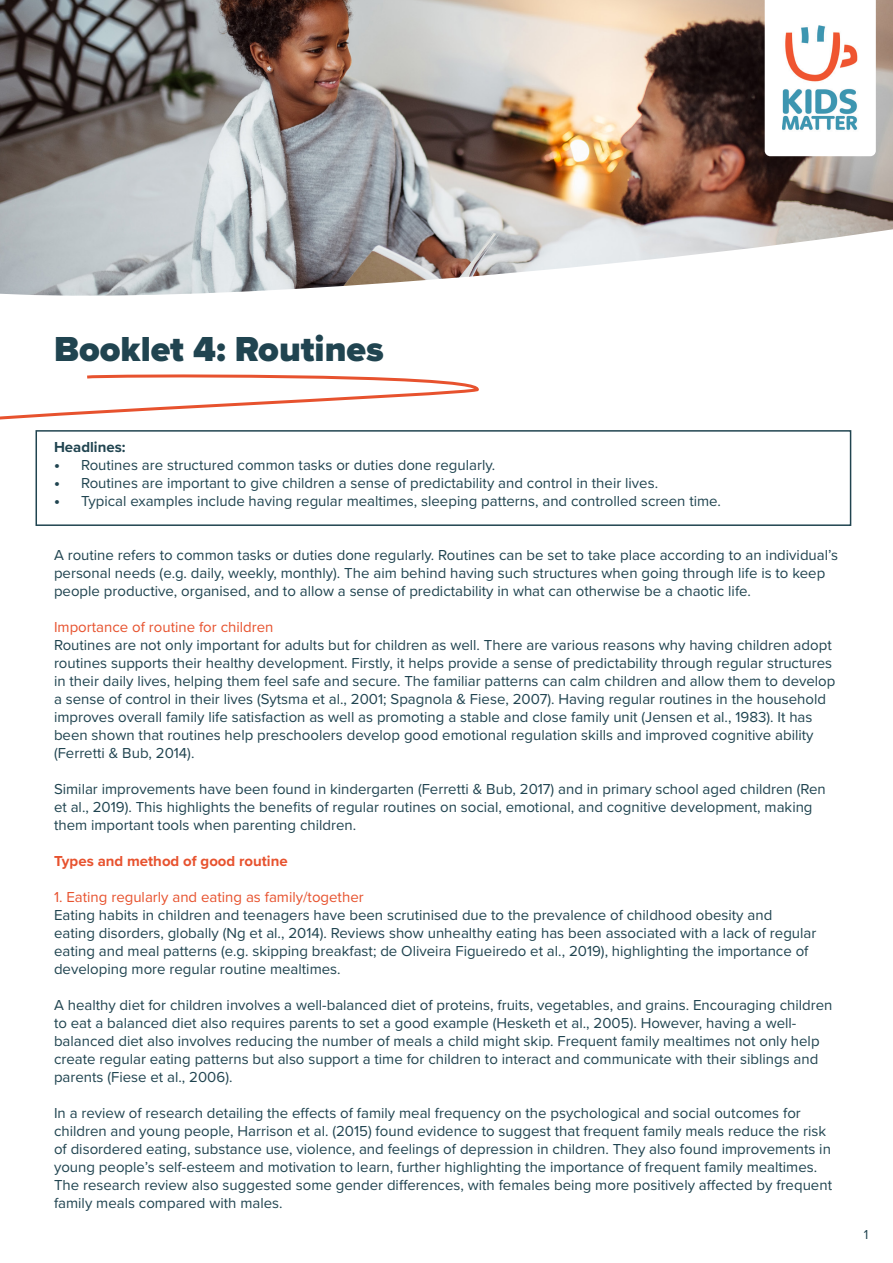
<style>
.page{position:relative;width:893px;height:1263px;background:#fff}
.page>*{position:absolute;margin:0;border:0;box-sizing:border-box;transform-origin:0 0}
.t1{font:900 36px "Proxima Nova";color:#204450}
.t2{font:15px/18px "Proxima Nova";color:#204450}
.t3{font:15px "Proxima Nova";color:#e7522e}
.t4{font:700 15px "Proxima Nova";color:#e7522e}
.t5{font:700 15px "Proxima Nova";color:#204450}
.t6{font:13.5px "Proxima Nova";color:#204450}
.s1{font-weight:700;font-size:16.5px}
</style>
<div class="page">
<img style="left:0;top:0;width:893px;height:199px">
<svg style="left:0;top:199px;width:893px;height:271px"></svg>
<svg style="left:765px;top:0;width:111px;height:156px"></svg>
<img style="left:782px;top:24px;width:76px;height:107px">
<div style="left:36px;top:430px;width:815px;height:96px;border:2px solid #204450"></div>
<svg style="left:0;top:374px;width:481px;height:54px"></svg>
<p class="t1" style="left:54px;top:322px;width:331px">Booklet 4: Routines</p>
<p class="t5" style="left:54px;top:435px;width:73px">Headlines:</p>
<p class="t2" style="left:54px;top:455px;width:443px"><span class="s1">•</span> Routines are structured common tasks or duties done regularly.</p>
<p class="t2" style="left:54px;top:473px;width:606px"><span class="s1">•</span> Routines are important to give children a sense of predictability and control in their lives.</p>
<p class="t2" style="left:54px;top:491px;width:669px"><span class="s1">•</span> Typical examples include having regular mealtimes, sleeping patterns, and controlled screen time.</p>
<p class="t2" style="left:54px;top:545px;width:786px">A routine refers to common tasks or duties done regularly. Routines can be set to take place according to an individual’s personal needs (e.g. daily, weekly, monthly). The aim behind having such structures when going through life is to keep people productive, organised, and to allow a sense of predictability in what can otherwise be a chaotic life.</p>
<p class="t3" style="left:54px;top:615px;width:221px">Importance of routine for children</p>
<p class="t2" style="left:54px;top:635px;width:783px">Routines are not only important for adults but for children as well. There are various reasons why having children adopt routines supports their healthy development. Firstly, it helps provide a sense of predictability through regular structures in their daily lives, helping them feel safe and secure. The familiar patterns can calm children and allow them to develop a sense of control in their lives (Sytsma et al., 2001; Spagnola &amp; Fiese, 2007). Having regular routines in the household improves overall family life satisfaction as well as promoting a stable and close family unit (Jensen et al., 1983). It has been shown that routines help preschoolers develop good emotional regulation skills and improved cognitive ability (Ferretti &amp; Bub, 2014).</p>
<p class="t2" style="left:54px;top:779px;width:773px">Similar improvements have been found in kindergarten (Ferretti &amp; Bub, 2017) and in primary school aged children (Ren et al., 2019). This highlights the benefits of regular routines on social, emotional, and cognitive development, making them important tools when parenting children.</p>
<p class="t4" style="left:54px;top:849px;width:235px">Types and method of good routine</p>
<p class="t3" style="left:54px;top:885px;width:311px">1. Eating regularly and eating as family/together</p>
<p class="t2" style="left:54px;top:905px;width:764px">Eating habits in children and teenagers have been scrutinised due to the prevalence of childhood obesity and eating disorders, globally (Ng et al., 2014). Reviews show unhealthy eating has been associated with a lack of regular eating and meal patterns (e.g. skipping breakfast; de Oliveira Figueiredo et al., 2019), highlighting the importance of developing more regular routine mealtimes.</p>
<p class="t2" style="left:54px;top:995px;width:780px">A healthy diet for children involves a well-balanced diet of proteins, fruits, vegetables, and grains. Encouraging children to eat a balanced diet also requires parents to set a good example (Hesketh et al., 2005). However, having a well&shy;balanced diet also involves reducing the number of meals a child might skip. Frequent family mealtimes not only help create regular eating patterns but also support a time for children to interact and communicate with their siblings and parents (Fiese et al., 2006).</p>
<p class="t2" style="left:54px;top:1103px;width:780px">In a review of research detailing the effects of family meal frequency on the psychological and social outcomes for children and young people, Harrison et al. (2015) found evidence to suggest that frequent family meals reduce the risk of disordered eating, substance use, violence, and feelings of depression in children. They also found improvements in young people’s self-esteem and motivation to learn, further highlighting the importance of frequent family mealtimes.<br>The research review also suggested some gender differences, with females being more positively affected by frequent family meals compared with males.</p>
<p class="t6" style="left:864px;top:1224px;width:6px">1</p>
</div>
